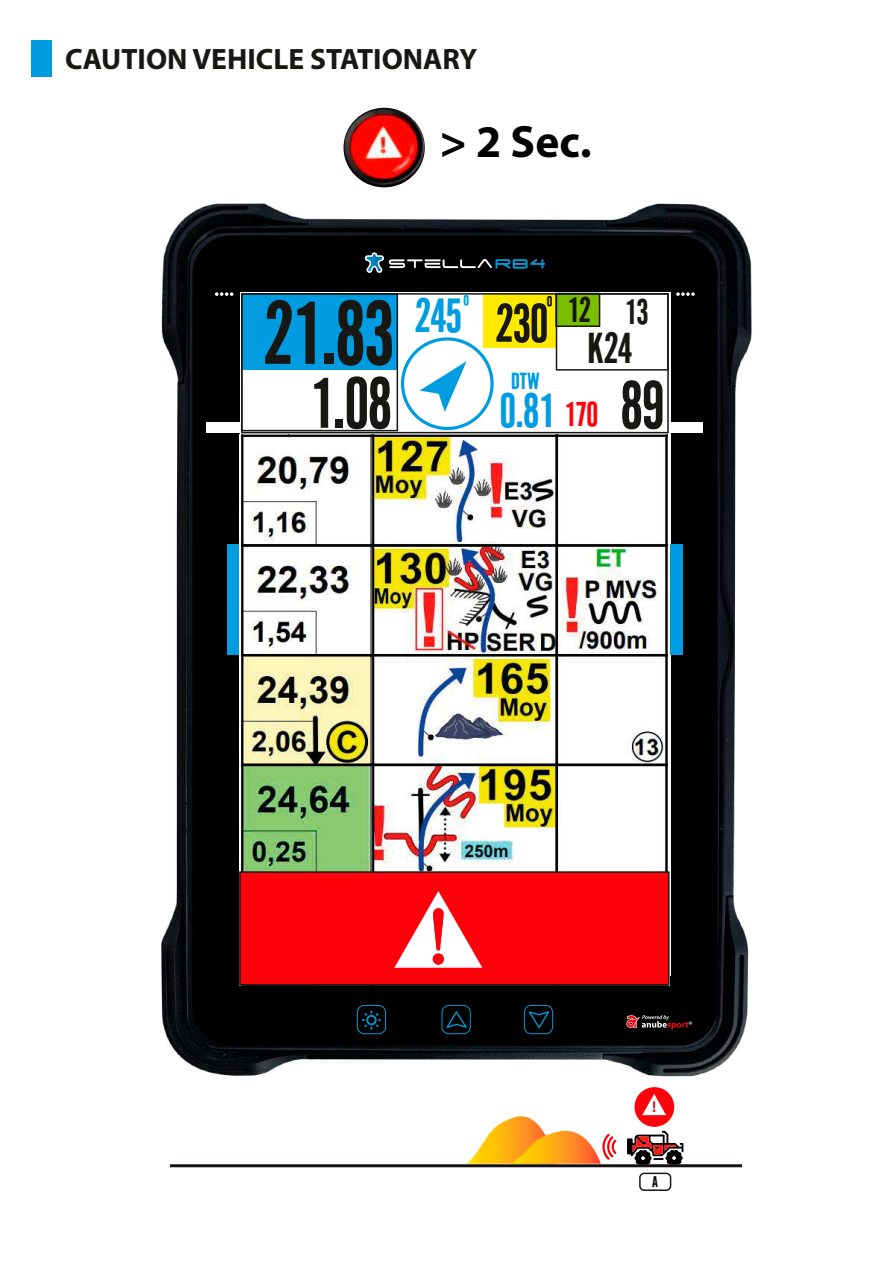
<style>
.page{position:relative;width:893px;height:1263px;background:#fff}
.page>*{position:absolute;margin:0;border:0;box-sizing:border-box;transform-origin:0 0}
.t1{font:86.25px "Gothic CG No 1";color:#171714}
.t2{font:69.3px "Gothic CG No 1";color:#171714}
.t3{font:46.5px "Gothic CG No 1";color:#009ce2}
.t4{font:700 45.45px "Myriad Pro";color:#000}
.t5{font:42px "Gothic CG No 1";color:#171714}
.t6{font:33.3px "Gothic CG No 1";color:#ff010b}
.t7{font:700 29.55px "Myriad Pro";color:#171714}
.t8{font:22.95px "Gothic CG No 1";color:#009ce2}
.t9{font:22.95px "Gothic CG No 1";color:#171714}
.t10{font:22.65px "Gothic CG No 1";color:#009ce2}
.t11{font:15.15px "Gothic CG No 1";color:#000}
.s1{font-size:64.35px;color:#171714}
</style>
<div class="page">
<div style="left:634px;top:1087px;width:40px;height:40px;background:#ff010b;border-radius:50%"></div>
<div style="left:31px;top:40px;width:21px;height:37px;background:#009ce2"></div>
<img style="left:161px;top:187px;width:591px;height:922px">
<div style="left:192px;top:235px;width:526px;height:811px;background:#000;border-radius:39px"></div>
<div style="left:240px;top:292px;width:430px;height:684px;background:#fff"></div>
<svg style="left:365px;top:252px;width:180px;height:21px"></svg>
<div style="left:357px;top:1005px;width:29px;height:29px;border:1px solid #0099d7;border-radius:7px"></div>
<div style="left:442px;top:1005px;width:29px;height:29px;border:1px solid #0099d7;border-radius:7px"></div>
<div style="left:524px;top:1005px;width:29px;height:29px;border:1px solid #0099d7;border-radius:7px"></div>
<svg style="left:528px;top:1011px;width:21px;height:17px"></svg>
<svg style="left:446px;top:1011px;width:21px;height:17px"></svg>
<svg style="left:362px;top:1010px;width:19px;height:19px"></svg>
<svg style="left:215px;top:292px;width:18px;height:4px"></svg>
<svg style="left:676px;top:292px;width:19px;height:4px"></svg>
<svg style="left:626px;top:1015px;width:66px;height:14px"></svg>
<div style="left:228px;top:544px;width:12px;height:110px;background:#009ce2"></div>
<div style="left:670px;top:544px;width:12px;height:110px;background:#009ce2"></div>
<div style="left:207px;top:422px;width:33px;height:10px;background:#fff"></div>
<div style="left:670px;top:422px;width:33px;height:10px;background:#fff"></div>
<div style="left:484px;top:293px;width:72px;height:55px;background:#ffea00"></div>
<div style="left:555px;top:293px;width:45px;height:34px;background:#7abe00;border:2px solid #171714"></div>
<img style="left:240px;top:434px;width:428px;height:437px">
<hr style="left:241px;top:436px;width:2px;height:109px;background:#000">
<hr style="left:372px;top:436px;width:2px;height:109px;background:#000">
<hr style="left:242px;top:435px;width:131px;height:2px;background:#000">
<hr style="left:371px;top:435px;width:186px;height:2px;background:#000">
<hr style="left:556px;top:436px;width:2px;height:109px;background:#000">
<hr style="left:665px;top:436px;width:2px;height:109px;background:#000">
<hr style="left:557px;top:435px;width:109px;height:2px;background:#000">
<hr style="left:241px;top:545px;width:2px;height:110px;background:#000">
<hr style="left:372px;top:545px;width:2px;height:110px;background:#000">
<hr style="left:242px;top:544px;width:131px;height:2px;background:#000">
<hr style="left:371px;top:544px;width:186px;height:2px;background:#000">
<hr style="left:556px;top:545px;width:2px;height:110px;background:#000">
<hr style="left:665px;top:545px;width:2px;height:110px;background:#000">
<hr style="left:557px;top:544px;width:109px;height:2px;background:#000">
<hr style="left:241px;top:655px;width:2px;height:110px;background:#000">
<hr style="left:372px;top:655px;width:2px;height:110px;background:#000">
<hr style="left:242px;top:654px;width:131px;height:2px;background:#000">
<hr style="left:371px;top:654px;width:186px;height:2px;background:#000">
<hr style="left:556px;top:655px;width:2px;height:110px;background:#000">
<hr style="left:665px;top:655px;width:2px;height:110px;background:#000">
<hr style="left:557px;top:654px;width:109px;height:2px;background:#000">
<hr style="left:241px;top:765px;width:2px;height:109px;background:#000">
<hr style="left:372px;top:765px;width:2px;height:109px;background:#000">
<hr style="left:242px;top:764px;width:131px;height:2px;background:#000">
<hr style="left:371px;top:764px;width:186px;height:2px;background:#000">
<hr style="left:556px;top:765px;width:2px;height:109px;background:#000">
<hr style="left:665px;top:765px;width:2px;height:109px;background:#000">
<hr style="left:557px;top:764px;width:109px;height:2px;background:#000">
<div style="left:242px;top:294px;width:154px;height:76px;background:#009ce2"></div>
<div style="left:556px;top:293px;width:113px;height:78px;border:2px solid #171714"></div>
<div style="left:241px;top:293px;width:428px;height:140px;border:2px solid #171714"></div>
<svg style="left:396px;top:332px;width:103px;height:103px"></svg>
<div style="left:241px;top:293px;width:157px;height:138px;border:2px solid #171714"></div>
<div style="left:239px;top:871px;width:431px;height:115px;background:#ff010b;border:2px solid #171714"></div>
<svg style="left:394px;top:891px;width:89px;height:77px"></svg>
<div style="left:433px;top:953px;width:11px;height:12px;background:#ff010b;border-radius:50%"></div>
<hr style="left:170px;top:1164px;width:572px;height:3px;background:#161112">
<div style="left:639px;top:1172px;width:32px;height:19px;border:2px solid #171714;border-radius:4px"></div>
<svg style="left:627px;top:1131px;width:56px;height:34px"></svg>
<svg style="left:642px;top:1094px;width:24px;height:21px"></svg>
<svg style="left:467px;top:1116px;width:149px;height:48px"></svg>
<img style="left:343px;top:108px;width:82px;height:79px">
<p class="t7" style="left:65px;top:39px;width:414px">CAUTION VEHICLE STATIONARY</p>
<h3 class="t4" style="left:440px;top:112px;width:153px">&gt; 2 Sec.</h3>
<p class="t8" style="left:462px;top:290px;width:9px">º</p>
<p class="t9" style="left:546px;top:292px;width:9px">º</p>
<h1 class="t1" style="left:264px;top:282px;width:385px">21.83 <sup>230</sup> <sup>12</sup> <sup>13</sup></h1>
<h3 class="t3" style="left:415px;top:287px;width:48px">245</h3>
<h3 class="t5" style="left:588px;top:323px;width:46px">K24</h3>
<h2 class="t2" style="left:311px;top:362px;width:82px">1.08</h2>
<p class="t10" style="left:511px;top:367px;width:30px">DTW</p>
<p class="t6" style="left:565px;top:395px;width:100px">170 <span class="s1">89</span></p>
<h3 class="t3" style="left:500px;top:383px;width:56px">0.81</h3>
<p class="t11" style="left:652px;top:1172px;width:7px">A</p>
</div>
